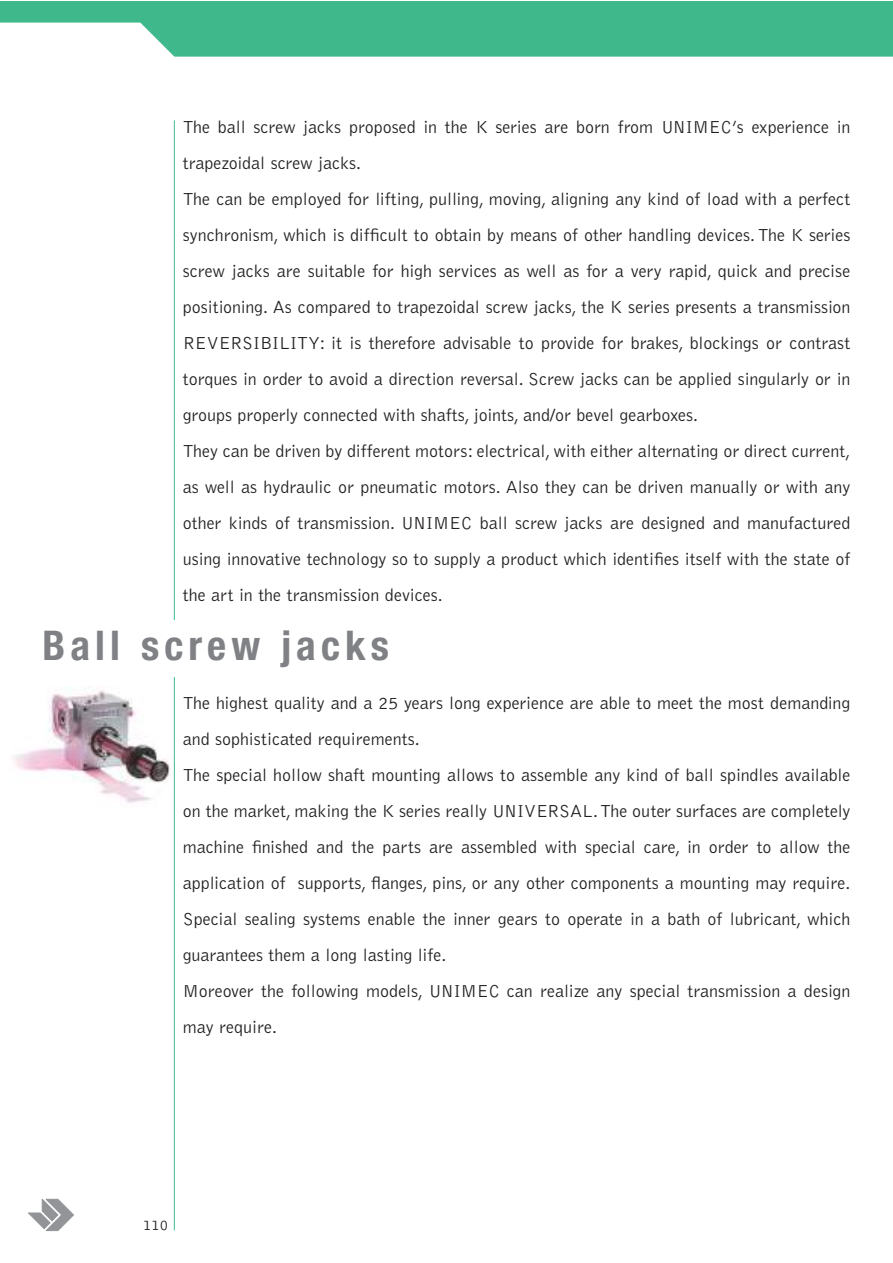
<style>
.page{position:relative;width:893px;height:1263px;background:#fff}
.page>*{position:absolute;margin:0;border:0;box-sizing:border-box;transform-origin:0 0}
.t1{font:700 condensed 40.95px "Helvetica Neue";letter-spacing:.125em;color:#7f8185}
.t2{font:300 18px/36px "Bell Gothic";color:#221f1f}
.t3{font:300 15px "Bell Gothic";color:#221f1f}
</style>
<div class="page">
<img style="left:14px;top:686px;width:156px;height:117px">
<svg style="left:0;top:1px;width:893px;height:56px;background:#54c098"></svg>
<hr style="left:174px;top:120px;width:1px;height:1110px;background:#3fb98c">
<svg style="left:28px;top:1199px;width:46px;height:32px"></svg>
<div style="left:43px;top:621px;width:835px;height:56px;background:#fff"></div>
<p class="t2" style="left:183px;top:110px;width:669px">The ball screw jacks proposed in the K series are born from UNIMEC’s experience in trapezoidal screw jacks.<br>The can be employed for lifting, pulling, moving, aligning any kind of load with a perfect synchronism, which is difficult to obtain by means of other handling devices. The K series screw jacks are suitable for high services as well as for a very rapid, quick and precise positioning. As compared to trapezoidal screw jacks, the K series presents a transmission REVERSIBILITY: it is therefore advisable to provide for brakes, blockings or contrast torques in order to avoid a direction reversal. Screw jacks can be applied singularly or in groups properly connected with shafts, joints, and/or bevel gearboxes.<br>They can be driven by different motors: electrical, with either alternating or direct current, as well as hydraulic or pneumatic motors. Also they can be driven manually or with any other kinds of transmission. UNIMEC ball screw jacks are designed and manufactured using innovative technology so to supply a product which identifies itself with the state of the art in the transmission devices.</p>
<h1 class="t1" style="left:43px;top:631px;width:348px">Ball screw jacks</h1>
<p class="t2" style="left:183px;top:686px;width:669px">The highest quality and a 25 years long experience are able to meet the most demanding and sophisticated requirements.<br>The special hollow shaft mounting allows to assemble any kind of ball spindles available on the market, making the K series really UNIVERSAL.The outer surfaces are completely machine finished and the parts are assembled with special care, in order to allow the application of supports, flanges, pins, or any other components a mounting may require.<br>Special sealing systems enable the inner gears to operate in a bath of lubricant, which guarantees them a long lasting life.<br>Moreover the following models, UNIMEC can realize any special transmission a design may require.</p>
<p class="t3" style="left:143px;top:1220px;width:27px">110</p>
</div>
